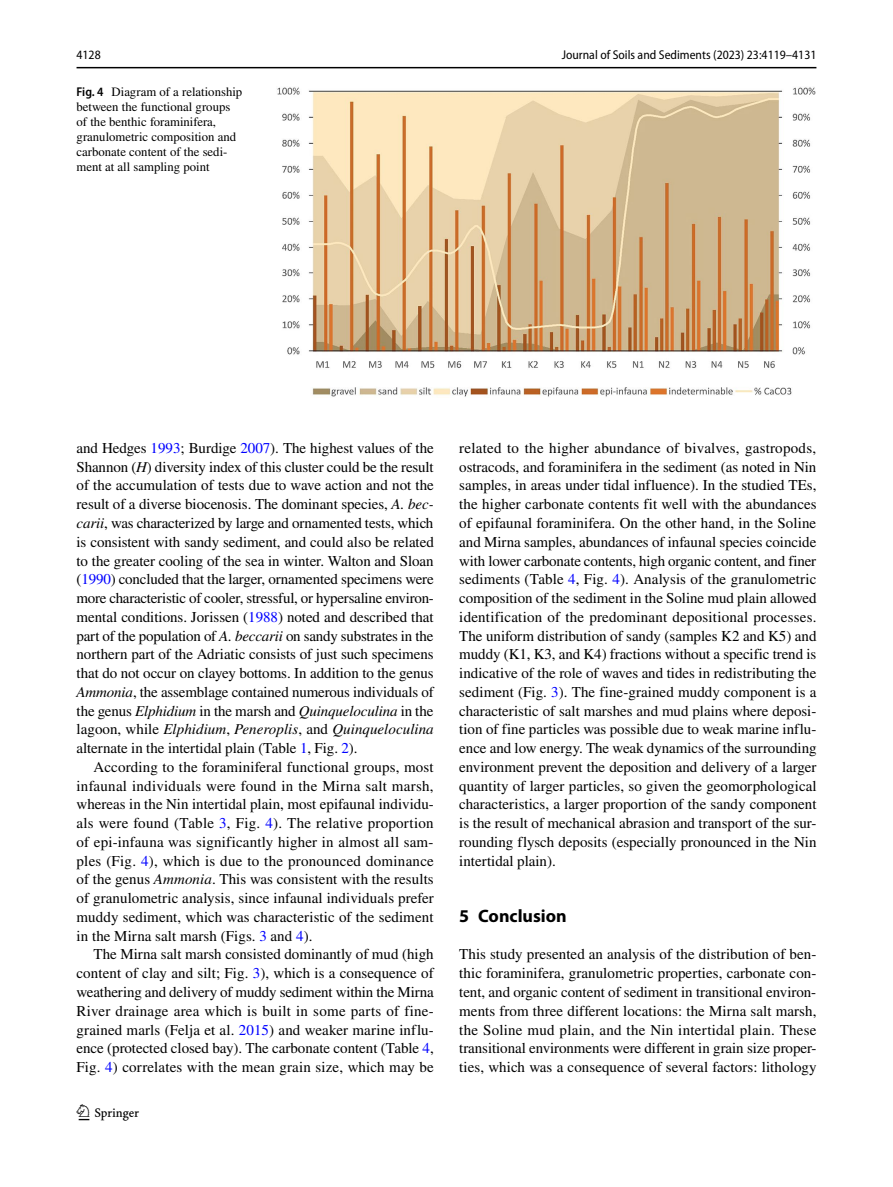
<style>
.page{position:relative;width:893px;height:1187px;background:#fff}
.page>*{position:absolute;margin:0;border:0;box-sizing:border-box;transform-origin:0 0}
.t1{font:22.5px "Springnew Regular 2";color:#000}
.t2{font:700 18px "Myriad Pro";color:#000}
.t3{font:15px/18.8px "STIX";letter-spacing:.005em;color:#000;text-align:justify}
.t4{font:12.75px/15px "STIX";color:#000}
.t5{font:semi-condensed 12.75px "Myriad Pro";color:#000}
.s1{font-family:"Myriad Pro";font-weight:600;font-stretch:semi-condensed}
.s2{color:#00f}
.s3{font-style:italic}
</style>
<div class="page">
<hr style="left:77px;top:67px;width:739px;height:1px;background:#000">
<img style="left:277px;top:87px;width:539px;height:310px">
<p class="t5" style="left:77px;top:48px;width:26px">4128</p>
<p class="t5" style="left:562px;top:48px;width:256px">Journal of Soils and Sediments (2023) 23:4119–4131</p>
<p class="t4" style="left:77px;top:85px;width:167px"><span class="s1">Fig. 4</span> Diagram of a relationship between the functional groups of the benthic foraminifera, granulometric composition and carbonate content of the sedi&shy;ment at all sampling point</p>
<p class="t3" style="left:77px;top:439px;width:359px">and Hedges <span class="s2">1993</span>; Burdige <span class="s2">2007</span>). The highest values of the Shannon (<span class="s3">H</span>) diversity index of this cluster could be the result of the accumulation of tests due to wave action and not the result of a diverse biocenosis. The dominant species, <span class="s3">A. bec&shy;carii</span>, was characterized by large and ornamented tests, which is consistent with sandy sediment, and could also be related to the greater cooling of the sea in winter. Walton and Sloan (<span class="s2">1990</span>) concluded that the larger, ornamented specimens were more characteristic of cooler, stressful, or hypersaline environ&shy;mental conditions. Jorissen (<span class="s2">1988</span>) noted and described that part of the population of <span class="s3">A. beccarii</span> on sandy substrates in the northern part of the Adriatic consists of just such specimens that do not occur on clayey bottoms. In addition to the genus <span class="s3">Ammonia</span>, the assemblage contained numerous individuals of the genus <span class="s3">Elphidium</span> in the marsh and <span class="s3">Quinqueloculina</span> in the lagoon, while <span class="s3">Elphidium</span>, <span class="s3">Peneroplis</span>, and <span class="s3">Quinqueloculina </span>alternate in the intertidal plain (Table <span class="s2">1</span>, Fig. <span class="s2">2</span>).</p>
<p class="t3" style="left:77px;top:758px;width:359px;text-indent:17px">According to the foraminiferal functional groups, most infaunal individuals were found in the Mirna salt marsh, whereas in the Nin intertidal plain, most epifaunal individu&shy;als were found (Table <span class="s2">3</span>, Fig. <span class="s2">4</span>). The relative proportion of epi-infauna was significantly higher in almost all sam&shy;ples (Fig. <span class="s2">4</span>), which is due to the pronounced dominance of the genus <span class="s3">Ammonia</span>. This was consistent with the results of granulometric analysis, since infaunal individuals prefer muddy sediment, which was characteristic of the sediment in the Mirna salt marsh (Figs. <span class="s2">3</span> and <span class="s2">4</span>).</p>
<p class="t3" style="left:77px;top:946px;width:359px;text-indent:17px">The Mirna salt marsh consisted dominantly of mud (high content of clay and silt; Fig. <span class="s2">3</span>), which is a consequence of weathering and delivery of muddy sediment within the Mirna River drainage area which is built in some parts of fine&shy;grained marls (Felja et al. <span class="s2">2015</span>) and weaker marine influ&shy;ence (protected closed bay). The carbonate content (Table <span class="s2">4</span>, Fig. <span class="s2">4</span>) correlates with the mean grain size, which may be</p>
<h1 class="t1" style="left:79px;top:1104px;width:62px">1 3</h1>
<p class="t3" style="left:459px;top:439px;width:359px">related to the higher abundance of bivalves, gastropods, ostracods, and foraminifera in the sediment (as noted in Nin samples, in areas under tidal influence). In the studied TEs, the higher carbonate contents fit well with the abundances of epifaunal foraminifera. On the other hand, in the Soline and Mirna samples, abundances of infaunal species coincide with lower carbonate contents, high organic content, and finer sediments (Table <span class="s2">4</span>, Fig. <span class="s2">4</span>). Analysis of the granulometric composition of the sediment in the Soline mud plain allowed identification of the predominant depositional processes.<br>The uniform distribution of sandy (samples K2 and K5) and muddy (K1, K3, and K4) fractions without a specific trend is indicative of the role of waves and tides in redistributing the sediment (Fig. <span class="s2">3</span>). The fine-grained muddy component is a characteristic of salt marshes and mud plains where deposi&shy;tion of fine particles was possible due to weak marine influ&shy;ence and low energy. The weak dynamics of the surrounding environment prevent the deposition and delivery of a larger quantity of larger particles, so given the geomorphological characteristics, a larger proportion of the sandy component is the result of mechanical abrasion and transport of the sur&shy;rounding flysch deposits (especially pronounced in the Nin intertidal plain).</p>
<p class="t2" style="left:459px;top:904px;width:109px">5 Conclusion</p>
<p class="t3" style="left:459px;top:946px;width:359px">This study presented an analysis of the distribution of ben&shy;thic foraminifera, granulometric properties, carbonate con&shy;tent, and organic content of sediment in transitional environ&shy;ments from three different locations: the Mirna salt marsh, the Soline mud plain, and the Nin intertidal plain. These transitional environments were different in grain size proper&shy;ties, which was a consequence of several factors: lithology</p>
</div>
